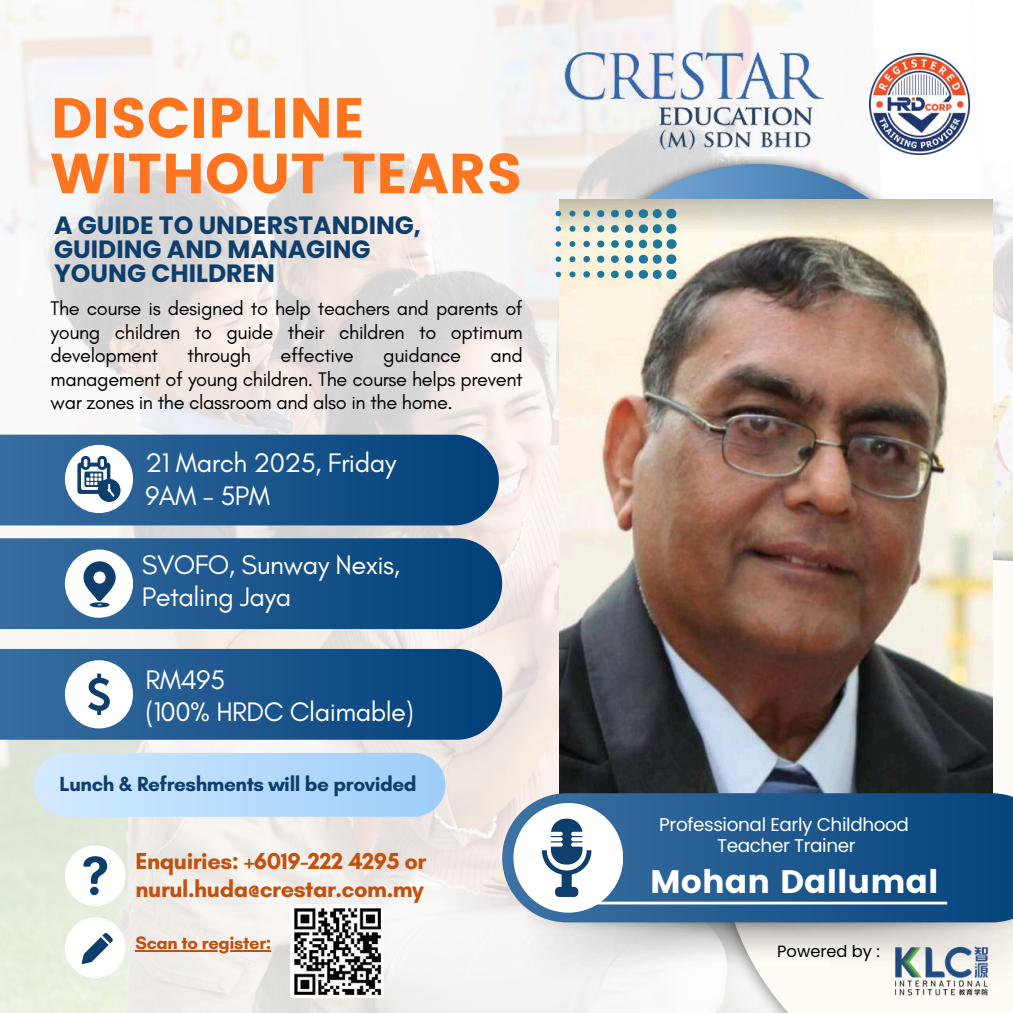
<style>
.page{position:relative;width:1013px;height:1013px;background:#fff}
.page>*{position:absolute;margin:0;border:0;box-sizing:border-box;transform-origin:0 0}
.t1{font:56.38px/55.5px "Poppins";color:#ff741f}
.t2{font:32.5px "Poppins";color:#fff}
.t3{font:27.38px/31.9px "Glacial Indifference";letter-spacing:-.02em;color:#fff}
.t4{font:700 25px/24.4px "Poppins";color:#0d3e6c}
.t5{font:700 23.62px/28.1px "Glacial Indifference";letter-spacing:-.02em;color:#c0510e}
.t6{font:700 20.75px "Glacial Indifference";letter-spacing:-.02em;color:#0d3e6c}
.t7{font:20px/23.5px "Glacial Indifference";letter-spacing:-.02em;color:#000;text-align:justify}
.t8{font:18.38px/21.5px "Poppins";letter-spacing:-.02em;color:#fff;text-align:center}
.t9{font:700 18.38px "Glacial Indifference";letter-spacing:-.02em;color:#c0510e}
.t10{font:16.25px "Poppins";color:#000}
</style>
<div class="page">
<img style="left:0;top:0;width:1012px;height:1012px">
<div style="left:718px;top:560px;width:294px;height:452px;background:#fffcf6"></div>
<img style="left:556px;top:157px;width:403px;height:403px">
<svg style="left:563px;top:164px;width:389px;height:389px;background:#578dc0"></svg>
<svg style="left:0;top:538px;width:502px;height:91px;background:#20598e"></svg>
<img style="left:559px;top:199px;width:433px;height:594px">
<img style="left:522px;top:922px;width:490px;height:70px">
<svg style="left:502px;top:793px;width:510px;height:129px;background:#255c90"></svg>
<div style="left:513px;top:803px;width:110px;height:109px;background:#fff;border-radius:50%"></div>
<svg style="left:542px;top:818px;width:49px;height:79px"></svg>
<hr style="left:588px;top:901px;width:359px;height:3px;background:#fff">
<svg style="left:0;top:434px;width:499px;height:91px;background:#215a8e"></svg>
<div style="left:34px;top:753px;width:411px;height:63px;background:linear-gradient(to right,#d3eaff,#9dcdfa);border-radius:32px"></div>
<div style="left:65px;top:445px;width:68px;height:68px;background:#fff;border-radius:50%"></div>
<div style="left:65px;top:549px;width:68px;height:68px;background:#fff;border-radius:50%"></div>
<div style="left:65px;top:845px;width:61px;height:61px;background:#fff;border-radius:50%"></div>
<svg style="left:83px;top:561px;width:33px;height:46px"></svg>
<svg style="left:77px;top:456px;width:43px;height:46px"></svg>
<svg style="left:555px;top:211px;width:6px;height:5px"></svg>
<svg style="left:569px;top:211px;width:6px;height:5px"></svg>
<svg style="left:583px;top:210px;width:7px;height:7px"></svg>
<svg style="left:597px;top:210px;width:7px;height:7px"></svg>
<svg style="left:611px;top:210px;width:8px;height:7px"></svg>
<svg style="left:625px;top:209px;width:51px;height:9px"></svg>
<svg style="left:555px;top:226px;width:6px;height:5px"></svg>
<svg style="left:569px;top:226px;width:6px;height:6px"></svg>
<svg style="left:583px;top:225px;width:7px;height:7px"></svg>
<svg style="left:597px;top:225px;width:7px;height:7px"></svg>
<svg style="left:611px;top:225px;width:8px;height:7px"></svg>
<svg style="left:555px;top:241px;width:6px;height:6px"></svg>
<svg style="left:569px;top:241px;width:6px;height:6px"></svg>
<svg style="left:583px;top:241px;width:7px;height:6px"></svg>
<svg style="left:597px;top:240px;width:7px;height:7px"></svg>
<svg style="left:611px;top:240px;width:8px;height:8px"></svg>
<svg style="left:555px;top:256px;width:6px;height:6px"></svg>
<svg style="left:569px;top:256px;width:6px;height:6px"></svg>
<svg style="left:583px;top:256px;width:7px;height:6px"></svg>
<svg style="left:597px;top:256px;width:7px;height:7px"></svg>
<svg style="left:611px;top:255px;width:7px;height:8px"></svg>
<svg style="left:555px;top:272px;width:6px;height:5px"></svg>
<svg style="left:569px;top:271px;width:6px;height:6px"></svg>
<svg style="left:583px;top:271px;width:7px;height:6px"></svg>
<svg style="left:597px;top:271px;width:7px;height:7px"></svg>
<svg style="left:611px;top:270px;width:7px;height:8px"></svg>
<svg style="left:625px;top:224px;width:51px;height:55px;background:#a8c6c4"></svg>
<svg style="left:0;top:649px;width:502px;height:90px;background:#1f588e"></svg>
<div style="left:65px;top:660px;width:68px;height:68px;background:#fff;border-radius:50%"></div>
<svg style="left:88px;top:673px;width:22px;height:41px"></svg>
<img style="left:563px;top:43px;width:267px;height:111px">
<img style="left:869px;top:54px;width:100px;height:100px">
<svg style="left:83px;top:856px;width:24px;height:39px"></svg>
<div style="left:65px;top:917px;width:61px;height:61px;background:#fff;border-radius:50%"></div>
<svg style="left:82px;top:933px;width:31px;height:30px"></svg>
<hr style="left:136px;top:950px;width:135px;height:1px;background:#c0510e">
<img style="left:290px;top:904px;width:93px;height:93px">
<img style="left:890px;top:942px;width:102px;height:57px">
<h1 class="t1" style="left:51px;top:90px;width:473px">DISCIPLINE<br>WITHOUT TEARS</h1>
<p class="t4" style="left:54px;top:213px;width:368px">A GUIDE TO UNDERSTANDING,<br>GUIDING AND MANAGING<br>YOUNG CHILDREN</p>
<p class="t7" style="left:51px;top:296px;width:473px">The course is designed to help teachers and parents of young children to guide their children to optimum development</p>
<p class="t7" style="left:51px;top:343px;width:473px;text-indent:440px">and management of young children. The course helps prevent war zones in the classroom and also in the home.</p>
<p class="t7" style="left:187px;top:343px;width:65px">through</p>
<p class="t7" style="left:280px;top:343px;width:75px">effective</p>
<p class="t7" style="left:383px;top:343px;width:79px">guidance</p>
<h3 class="t3" style="left:145px;top:446px;width:252px;line-height:32.6px">21 March 2025, Friday<br>9AM - 5PM</h3>
<h3 class="t3" style="left:142px;top:548px;width:259px">SVOFO, Sunway Nexis,<br>Petaling Jaya</h3>
<h3 class="t3" style="left:145px;top:663px;width:270px">RM495<br>(100% HRDC Claimable)</h3>
<p class="t6" style="left:60px;top:771px;width:359px">Lunch &amp; Refreshments will be provided</p>
<p class="t5" style="left:136px;top:846px;width:292px">Enquiries: +6019-222 4295 or nurul.huda@crestar.com.my</p>
<p class="t8" style="left:659px;top:813px;width:251px">Professional Early Childhood<br>Teacher Trainer</p>
<h2 class="t2" style="left:650px;top:863px;width:290px">Mohan Dallumal</h2>
<p class="t9" style="left:136px;top:931px;width:137px">Scan to register:</p>
<p class="t10" style="left:777px;top:940px;width:104px">Powered by :</p>
</div>
